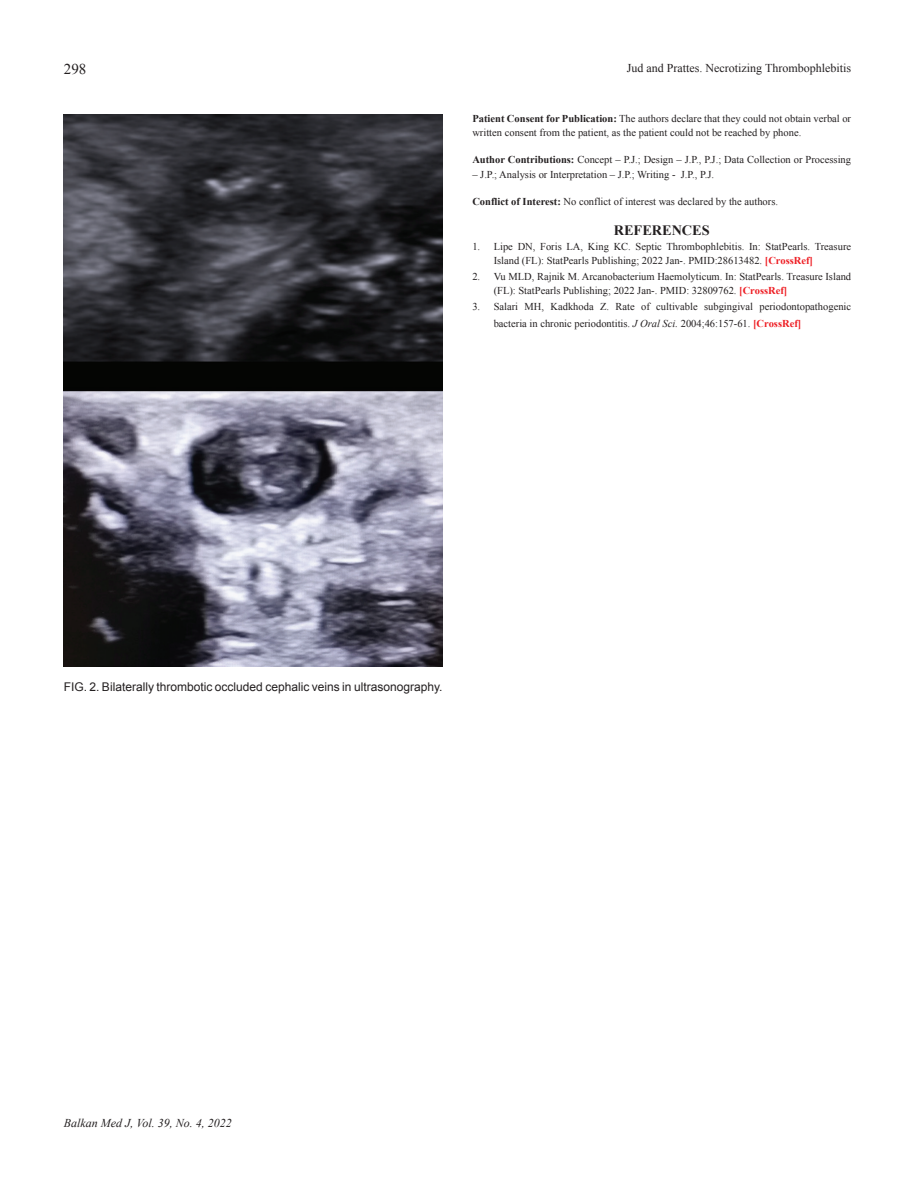
<style>
.page{position:relative;width:915px;height:1191px;background:#fff}
.page>*{position:absolute;margin:0;border:0;box-sizing:border-box;transform-origin:0 0}
.t1{font:15px "Times New Roman";color:#231f20}
.t2{font:700 14.25px "Times New Roman";color:#231f20}
.t3{font:12px "Arial";color:#231f20}
.t4{font:12px "Times New Roman";color:#231f20}
.t5{font:italic 12px "Times New Roman";color:#231f20}
.t6{font:10.5px/14.2px "Times New Roman";color:#231f20}
.s1{font-weight:700}
.s2{font-weight:700;color:#ee1d23}
.s3{font-style:italic}
</style>
<div class="page">
<img style="left:64px;top:115px;width:378px;height:552px">
<h1 class="t1" style="left:64px;top:59px;width:24px">298</h1>
<p class="t4" style="left:626px;top:60px;width:226px">Jud and Prattes. Necrotizing Thrombophlebitis</p>
<p class="t6" style="left:472px;top:111px;width:380px"><span class="s1">Patient Consent for Publication:</span> The authors declare that they could not obtain verbal or written consent from the patient, as the patient could not be reached by phone.</p>
<p class="t6" style="left:472px;top:153px;width:380px"><span class="s1">Author Contributions:</span> Concept – P.J.; Design – J.P., P.J.; Data Collection or Processing</p>
<p class="t6" style="left:472px;top:167px;width:243px">– J.P.; Analysis or Interpretation – J.P.; Writing - J.P., P.J.</p>
<p class="t6" style="left:472px;top:194px;width:307px"><span class="s1">Conflict of Interest:</span> No conflict of interest was declared by the authors.</p>
<h2 class="t2" style="left:613px;top:220px;width:97px">REFERENCES</h2>
<p class="t6" style="left:493px;top:239px;width:359px;text-indent:-21px">1. Lipe DN, Foris LA, King KC. Septic Thrombophlebitis. In: StatPearls. Treasure<br>Island (FL): StatPearls Publishing; 2022 Jan-. PMID:28613482. <span class="s2">[CrossRef]</span></p>
<p class="t6" style="left:493px;top:269px;width:359px;text-indent:-21px">2. Vu MLD, Rajnik M. Arcanobacterium Haemolyticum. In: StatPearls. Treasure Island (FL): StatPearls Publishing; 2022 Jan-. PMID: 32809762. <span class="s2">[CrossRef]</span></p>
<p class="t6" style="left:493px;top:298px;width:359px;line-height:17.2px;text-indent:-21px">3. Salari MH, Kadkhoda Z. Rate of cultivable subgingival periodontopathogenic bacteria in chronic periodontitis. <span class="s3">J Oral Sci.</span> 2004;46:157-61. <span class="s2">[CrossRef]</span></p>
<p class="t3" style="left:64px;top:678px;width:380px">FIG. 2. Bilaterally thrombotic occluded cephalic veins in ultrasonography.</p>
<p class="t5" style="left:64px;top:1114px;width:169px">Balkan Med J, Vol. 39, No. 4, 2022</p>
</div>
